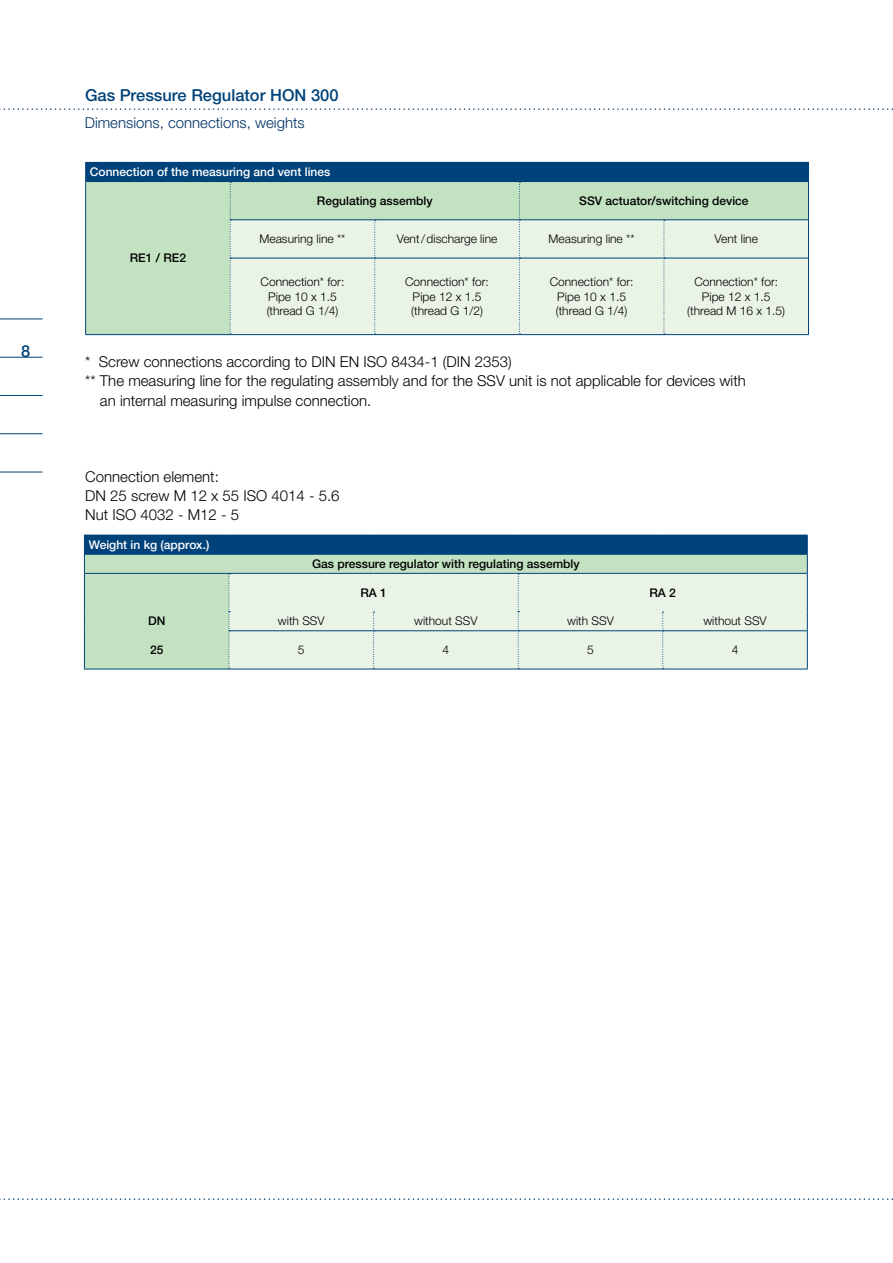
<style>
.page{position:relative;width:893px;height:1263px;background:#fff}
.page>*{position:absolute;margin:0;border:0;box-sizing:border-box;transform-origin:0 0}
.t1{font:500 16.5px "Helvetica Neue LTW1 G";color:#00427a}
.t2{font:300 15px/19.2px "Helvetica Neue LTW1 G";color:#000}
.t3{font:300 15px "Helvetica Neue LTW1 G";color:#003365}
.t4{font:300 12px/14.4px "Helvetica Neue LTW1 G";color:#000;text-align:center}
.t5{font:500 12px "Helvetica Neue LTW1 G";color:#000}
.t6{font:500 12px "Helvetica Neue LTW1 G";color:#fff}
</style>
<div class="page">
<hr style="left:0;top:319px;width:43px;height:1px;background:#00427a">
<hr style="left:0;top:357px;width:43px;height:1px;background:#00427a">
<hr style="left:0;top:395px;width:43px;height:1px;background:#00427a">
<hr style="left:0;top:433px;width:43px;height:1px;background:#00427a">
<hr style="left:0;top:472px;width:43px;height:1px;background:#00427a">
<svg style="left:0;top:108px;width:893px;height:2px"></svg>
<svg style="left:0;top:1198px;width:893px;height:2px"></svg>
<div style="left:86px;top:162px;width:722px;height:20px;background:#00427a"></div>
<div style="left:86px;top:182px;width:722px;height:152px;background:#c3e2c1"></div>
<div style="left:231px;top:220px;width:577px;height:114px;background:#e9f4e7"></div>
<hr style="left:85px;top:334px;width:145px;height:1px;background:#004178">
<hr style="left:85px;top:162px;width:145px;height:1px;background:#004178">
<svg style="left:85px;top:163px;width:1px;height:18px"></svg>
<hr style="left:664px;top:162px;width:145px;height:1px;background:#004178">
<svg style="left:808px;top:163px;width:1px;height:19px"></svg>
<hr style="left:85px;top:181px;width:145px;height:1px;background:#004178">
<hr style="left:85px;top:182px;width:1px;height:38px;background:#004178">
<hr style="left:85px;top:220px;width:1px;height:38px;background:#004178">
<hr style="left:231px;top:219px;width:144px;height:1px;background:#004178">
<hr style="left:375px;top:219px;width:144px;height:1px;background:#004178">
<hr style="left:520px;top:219px;width:144px;height:1px;background:#004178">
<hr style="left:664px;top:219px;width:144px;height:1px;background:#004178">
<hr style="left:85px;top:258px;width:1px;height:76px;background:#004178">
<hr style="left:231px;top:258px;width:143px;height:1px;background:#004178">
<hr style="left:375px;top:258px;width:144px;height:1px;background:#004178">
<hr style="left:520px;top:258px;width:144px;height:1px;background:#004178">
<hr style="left:664px;top:258px;width:144px;height:1px;background:#004178">
<hr style="left:230px;top:334px;width:145px;height:1px;background:#004178">
<hr style="left:375px;top:334px;width:144px;height:1px;background:#004178">
<hr style="left:519px;top:334px;width:145px;height:1px;background:#004178">
<hr style="left:664px;top:334px;width:145px;height:1px;background:#004178">
<hr style="left:808px;top:182px;width:1px;height:38px;background:#004178">
<hr style="left:808px;top:220px;width:1px;height:38px;background:#004178">
<svg style="left:230px;top:182px;width:1px;height:152px"></svg>
<svg style="left:374px;top:220px;width:2px;height:114px"></svg>
<svg style="left:519px;top:182px;width:1px;height:152px"></svg>
<svg style="left:664px;top:220px;width:1px;height:114px"></svg>
<hr style="left:808px;top:258px;width:1px;height:76px;background:#004178">
<div style="left:84px;top:535px;width:723px;height:19px;background:#00427a"></div>
<div style="left:85px;top:555px;width:722px;height:114px;background:#c3e2c1"></div>
<div style="left:230px;top:574px;width:577px;height:95px;background:#e9f4e7"></div>
<hr style="left:84px;top:554px;width:145px;height:1px;background:#004178">
<svg style="left:84px;top:554px;width:1px;height:19px"></svg>
<hr style="left:229px;top:554px;width:145px;height:1px;background:#004178">
<hr style="left:374px;top:554px;width:144px;height:1px;background:#004178">
<hr style="left:518px;top:554px;width:145px;height:1px;background:#004178">
<hr style="left:663px;top:554px;width:144px;height:1px;background:#004178">
<hr style="left:84px;top:573px;width:145px;height:1px;background:#004178">
<hr style="left:84px;top:574px;width:1px;height:38px;background:#004178">
<hr style="left:229px;top:573px;width:145px;height:1px;background:#004178">
<hr style="left:374px;top:573px;width:144px;height:1px;background:#004178">
<hr style="left:518px;top:573px;width:145px;height:1px;background:#004178">
<hr style="left:663px;top:573px;width:144px;height:1px;background:#004178">
<svg style="left:84px;top:612px;width:1px;height:19px"></svg>
<hr style="left:84px;top:631px;width:1px;height:38px;background:#004178">
<hr style="left:229px;top:630px;width:144px;height:1px;background:#004178">
<hr style="left:374px;top:630px;width:144px;height:1px;background:#004178">
<hr style="left:519px;top:630px;width:143px;height:1px;background:#004178">
<hr style="left:663px;top:630px;width:144px;height:1px;background:#004178">
<hr style="left:84px;top:669px;width:145px;height:1px;background:#004178">
<hr style="left:229px;top:669px;width:145px;height:1px;background:#004178">
<hr style="left:374px;top:669px;width:144px;height:1px;background:#004178">
<hr style="left:518px;top:669px;width:145px;height:1px;background:#004178">
<hr style="left:663px;top:669px;width:145px;height:1px;background:#004178">
<svg style="left:807px;top:535px;width:1px;height:38px"></svg>
<hr style="left:807px;top:573px;width:1px;height:39px;background:#004178">
<svg style="left:807px;top:612px;width:1px;height:19px"></svg>
<svg style="left:229px;top:574px;width:1px;height:95px"></svg>
<svg style="left:373px;top:612px;width:2px;height:57px"></svg>
<svg style="left:518px;top:574px;width:1px;height:95px"></svg>
<svg style="left:662px;top:612px;width:2px;height:57px"></svg>
<hr style="left:807px;top:631px;width:1px;height:38px;background:#004178">
<h1 class="t1" style="left:21px;top:341px;width:11px">8</h1>
<h1 class="t1" style="left:85px;top:85px;width:255px">Gas Pressure Regulator HON 300</h1>
<p class="t3" style="left:85px;top:113px;width:222px">Dimensions, connections, weights</p>
<p class="t6" style="left:90px;top:165px;width:242px">Connection of the measuring and vent lines</p>
<p class="t5" style="left:317px;top:193px;width:117px">Regulating assembly</p>
<p class="t5" style="left:579px;top:193px;width:171px">SSV actuator/switching device</p>
<p class="t4" style="left:259px;top:232px;width:88px">Measuring line **</p>
<p class="t4" style="left:397px;top:232px;width:102px">Vent/discharge line</p>
<p class="t4" style="left:549px;top:232px;width:88px">Measuring line **</p>
<p class="t4" style="left:715px;top:232px;width:45px">Vent line</p>
<p class="t4" style="left:261px;top:275px;width:85px">Connection* for:<br>Pipe 10 x 1.5 (thread G 1/4)</p>
<p class="t4" style="left:405px;top:275px;width:85px">Connection* for:<br>Pipe 12 x 1.5 (thread G 1/2)</p>
<p class="t4" style="left:550px;top:275px;width:85px">Connection* for:<br>Pipe 10 x 1.5 (thread G 1/4)</p>
<p class="t4" style="left:687px;top:275px;width:99px">Connection* for:<br>Pipe 12 x 1.5 (thread M 16 x 1.5)</p>
<p class="t2" style="left:85px;top:352px;width:428px">* Screw connections according to DIN EN ISO 8434-1 (DIN 2353)</p>
<p class="t2" style="left:85px;top:371px;width:662px">** The measuring line for the regulating assembly and for the SSV unit is not applicable for devices with</p>
<p class="t2" style="left:100px;top:391px;width:273px">an internal measuring impulse connection.</p>
<p class="t5" style="left:130px;top:251px;width:58px">RE1 / RE2</p>
<p class="t2" style="left:85px;top:467px;width:256px">Connection element:<br>DN 25 screw M 12 x 55 ISO 4014 - 5.6<br>Nut ISO 4032 - M12 - 5</p>
<p class="t6" style="left:89px;top:537px;width:122px">Weight in kg (approx.)</p>
<p class="t5" style="left:312px;top:557px;width:269px">Gas pressure regulator with regulating assembly</p>
<p class="t5" style="left:360px;top:585px;width:28px">RA 1</p>
<p class="t5" style="left:649px;top:585px;width:28px">RA 2</p>
<p class="t5" style="left:148px;top:614px;width:9px">DN</p>
<p class="t4" style="left:278px;top:614px;width:48px">with SSV</p>
<p class="t4" style="left:414px;top:614px;width:65px">without SSV</p>
<p class="t4" style="left:567px;top:614px;width:48px">with SSV</p>
<p class="t4" style="left:703px;top:614px;width:65px">without SSV</p>
<p class="t5" style="left:150px;top:643px;width:15px">25</p>
<p class="t4" style="left:298px;top:643px;width:8px">5</p>
<p class="t4" style="left:443px;top:643px;width:8px">4</p>
<p class="t4" style="left:587px;top:643px;width:8px">5</p>
<p class="t4" style="left:732px;top:643px;width:8px">4</p>
</div>
